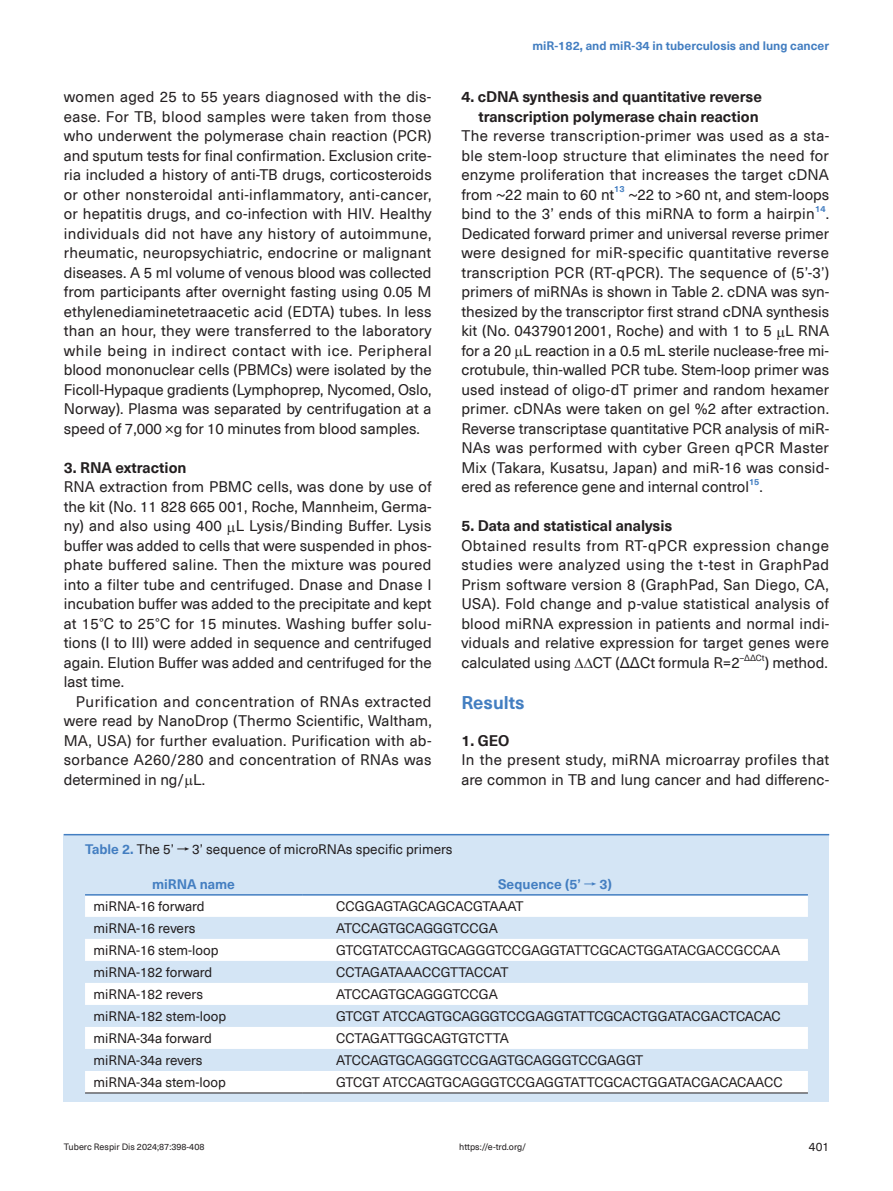
<style>
.page{position:relative;width:893px;height:1191px;background:#fff}
.page>*{position:absolute;margin:0;border:0;box-sizing:border-box;transform-origin:0 0}
.t1{font:700 18px "Neue Haas Unica Pro";color:#437ec1}
.t2{font:15px/19.5px "Neue Haas Unica Pro";letter-spacing:.01em;color:#231f20}
.t3{font:700 15px "Neue Haas Unica Pro";color:#231f20}
.t4{font:15px "Neue Haas Unica Pro";letter-spacing:.035em;color:#231f20}
.t5{font:13.5px "Neue Haas Unica Pro";letter-spacing:-.005em;color:#231f20}
.t6{font:700 13.5px "Neue Haas Unica Pro";color:#437ec1}
.t7{font:13.5px "Neue Haas Unica Pro";letter-spacing:-.025em;color:#231f20}
.t8{font:700 12px "Neue Haas Unica Pro";color:#437ec1}
.t9{font:12px "Neue Haas Unica Pro";color:#231f20}
.t10{font:9px "Neue Haas Unica Pro";color:#231f20}
.t11{font:700 8.7px "Neue Haas Unica Pro";color:#437ec1}
.t12{font:8.7px "Neue Haas Unica Pro";color:#231f20}
.s1{font-weight:700}
.s2{font-weight:700;color:#437ec1}
.s3{font-family:"Ko Pub World Dotum";font-weight:300}
</style>
<div class="page">
<div style="left:64px;top:834px;width:765px;height:267px;background:#d4e5f5"></div>
<hr style="left:64px;top:834px;width:765px;height:1px;background:#437ec1">
<svg style="left:85px;top:895px;width:723px;height:197px;fill:#fff"></svg>
<hr style="left:85px;top:894px;width:217px;height:1px;background:#437ec1">
<hr style="left:302px;top:894px;width:506px;height:1px;background:#437ec1">
<hr style="left:85px;top:1092px;width:217px;height:1px;background:#231f20">
<hr style="left:302px;top:1092px;width:506px;height:1px;background:#231f20">
<p class="t2" style="left:64px;top:87px;width:369px;text-align:justify">women aged 25 to 55 years diagnosed with the dis&shy;ease. For TB, blood samples were taken from those who underwent the polymerase chain reaction (PCR) and sputum tests for final confirmation. Exclusion crite&shy;ria included a history of anti-TB drugs, corticosteroids or other nonsteroidal anti-inflammatory, anti-cancer, or hepatitis drugs, and co-infection with HIV. Healthy individuals did not have any history of autoimmune, rheumatic, neuropsychiatric, endocrine or malignant diseases. A 5 ml volume of venous blood was collected from participants after overnight fasting using 0.05 M ethylenediaminetetraacetic acid (EDTA) tubes. In less than an hour, they were transferred to the laboratory while being in indirect contact with ice. Peripheral blood mononuclear cells (PBMCs) were isolated by the Ficoll-Hypaque gradients (Lymphoprep, Nycomed, Oslo, Norway). Plasma was separated by centrifugation at a speed of 7,000 ×g for 10 minutes from blood samples.</p>
<p class="t3" style="left:64px;top:458px;width:124px">3. RNA extraction</p>
<p class="t2" style="left:64px;top:477px;width:369px">RNA extraction from PBMC cells, was done by use of</p>
<p class="t2" style="left:64px;top:497px;width:369px">the kit (No. 11 828 665 001, Roche, Mannheim, Germa-</p>
<p class="t2" style="left:64px;top:516px;width:369px">ny) and also using 400 L Lysis/Binding Buffer. Lysis</p>
<p class="t2" style="left:64px;top:536px;width:369px">buffer was added to cells that were suspended in phos-</p>
<p class="t2" style="left:64px;top:555px;width:369px">phate buffered saline. Then the mixture was poured</p>
<p class="t2" style="left:64px;top:575px;width:369px">into a filter tube and centrifuged. Dnase and Dnase I</p>
<p class="t2" style="left:64px;top:594px;width:369px">incubation buffer was added to the precipitate and kept</p>
<p class="t2" style="left:64px;top:614px;width:369px">at 15°C to 25°C for 15 minutes. Washing buffer solu-</p>
<p class="t2" style="left:64px;top:633px;width:369px">tions (I to III) were added in sequence and centrifuged</p>
<p class="t2" style="left:64px;top:653px;width:369px">again. Elution Buffer was added and centrifuged for the</p>
<p class="t2" style="left:64px;top:672px;width:62px">last time.</p>
<p class="t4" style="left:76px;top:692px;width:357px">Purification and concentration of RNAs extracted</p>
<p class="t2" style="left:64px;top:711px;width:369px">were read by NanoDrop (Thermo Scientific, Waltham,</p>
<p class="t2" style="left:64px;top:731px;width:369px">MA, USA) for further evaluation. Purification with ab-</p>
<p class="t2" style="left:64px;top:750px;width:369px">sorbance A260/280 and concentration of RNAs was</p>
<p class="t2" style="left:64px;top:770px;width:143px">determined in ng/ L.</p>
<p class="t8" style="left:532px;top:38px;width:298px">miR-182, and miR-34 in tuberculosis and lung cancer</p>
<p class="t3" style="left:461px;top:88px;width:302px">4. cDNA synthesis and quantitative reverse</p>
<p class="t3" style="left:478px;top:107px;width:282px">transcription polymerase chain reaction</p>
<p class="t2" style="left:461px;top:126px;width:369px">The reverse transcription-primer was used as a sta-</p>
<p class="t2" style="left:461px;top:146px;width:369px">ble stem-loop structure that eliminates the need for</p>
<p class="t2" style="left:461px;top:165px;width:369px">enzyme proliferation that increases the target cDNA</p>
<p class="t2" style="left:461px;top:185px;width:154px">from ~22 main to 60 nt</p>
<p class="t11" style="left:614px;top:184px;width:12px">13</p>
<p class="t2" style="left:461px;top:185px;width:369px;text-indent:167px">~22 to &gt;60 nt, and stem-loops bind to the 3’ ends of this miRNA to form a hairpin</p>
<p class="t11" style="left:815px;top:204px;width:12px">14</p>
<p class="t2" style="left:461px;top:204px;width:369px;text-align:justify;text-indent:364px">.<br>Dedicated forward primer and universal reverse primer were designed for miR-specific quantitative reverse transcription PCR (RT-qPCR). The sequence of (5’-3’) primers of miRNAs is shown in Table 2. cDNA was syn&shy;thesized by the transcriptor first strand cDNA synthesis kit (No. 04379012001, Roche) and with 1 to 5 L RNA for a 20 L reaction in a 0.5 mL sterile nuclease-free mi&shy;crotubule, thin-walled PCR tube. Stem-loop primer was used instead of oligo-dT primer and random hexamer primer. cDNAs were taken on gel %2 after extraction.<br>Reverse transcriptase quantitative PCR analysis of miR-NAs was performed with cyber Green qPCR Master Mix (Takara, Kusatsu, Japan) and miR-16 was consid&shy;ered as reference gene and internal control</p>
<p class="t11" style="left:749px;top:477px;width:12px">15</p>
<p class="t2" style="left:759px;top:477px;width:5px">.</p>
<p class="t2" style="left:461px;top:516px;width:370px"><span class="s1">5. Data and statistical analysis<br></span>Obtained results from RT-qPCR expression change studies were analyzed using the t-test in GraphPad Prism software version 8 (GraphPad, San Diego, CA, USA). Fold change and p-value statistical analysis of blood miRNA expression in patients and normal indi&shy;viduals and relative expression for target genes were calculated using ∆∆CT (ΔΔCt formula R=2</p>
<p class="t12" style="left:740px;top:652px;width:26px">–ΔΔCt</p>
<p class="t2" style="left:765px;top:653px;width:65px">) method.</p>
<p class="t1" style="left:461px;top:692px;width:65px">Results</p>
<p class="t2" style="left:461px;top:731px;width:369px"><span class="s1">1. GEO<br></span>In the present study, miRNA microarray profiles that are common in TB and lung cancer and had differenc-</p>
<p class="t5" style="left:85px;top:841px;width:369px"><span class="s2">Table 2.</span> The 5’ <span class="s3">→</span> 3’ sequence of microRNAs specific primers</p>
<p class="t6" style="left:152px;top:875px;width:84px">miRNA name</p>
<p class="t6" style="left:498px;top:875px;width:115px">Sequence (5’ <span class="s3">→</span> 3)</p>
<p class="t5" style="left:94px;top:897px;width:113px">miRNA-16 forward</p>
<p class="t5" style="left:336px;top:897px;width:189px">CCGGAGTAGCAGCACGTAAAT</p>
<p class="t5" style="left:94px;top:919px;width:103px">miRNA-16 revers</p>
<p class="t5" style="left:336px;top:919px;width:163px">ATCCAGTGCAGGGTCCGA</p>
<p class="t5" style="left:94px;top:941px;width:127px">miRNA-16 stem-loop</p>
<p class="t5" style="left:336px;top:941px;width:446px">GTCGTATCCAGTGCAGGGTCCGAGGTATTCGCACTGGATACGACCGCCAA</p>
<p class="t5" style="left:94px;top:963px;width:120px">miRNA-182 forward</p>
<p class="t5" style="left:336px;top:963px;width:174px">CCTAGATAAACCGTTACCAT</p>
<p class="t5" style="left:94px;top:985px;width:111px">miRNA-182 revers</p>
<p class="t5" style="left:336px;top:985px;width:163px">ATCCAGTGCAGGGTCCGA</p>
<p class="t5" style="left:94px;top:1008px;width:134px">miRNA-182 stem-loop</p>
<p class="t5" style="left:336px;top:1008px;width:446px">GTCGT ATCCAGTGCAGGGTCCGAGGTATTCGCACTGGATACGACTCACAC</p>
<p class="t5" style="left:94px;top:1030px;width:120px">miRNA-34a forward</p>
<p class="t7" style="left:336px;top:1030px;width:174px">CCTAGATTGGCAGTGTCTTA</p>
<p class="t5" style="left:94px;top:1052px;width:111px">miRNA-34a revers</p>
<p class="t5" style="left:336px;top:1052px;width:309px">ATCCAGTGCAGGGTCCGAGTGCAGGGTCCGAGGT</p>
<p class="t5" style="left:94px;top:1074px;width:134px">miRNA-34a stem-loop</p>
<p class="t5" style="left:336px;top:1074px;width:448px">GTCGT ATCCAGTGCAGGGTCCGAGGTATTCGCACTGGATACGACACAACC</p>
<p class="t10" style="left:64px;top:1141px;width:142px">Tuberc Respir Dis 2024;87:398-408</p>
<p class="t10" style="left:459px;top:1141px;width:69px">https://e-trd.org/</p>
<p class="t9" style="left:809px;top:1139px;width:22px">401</p>
</div>
